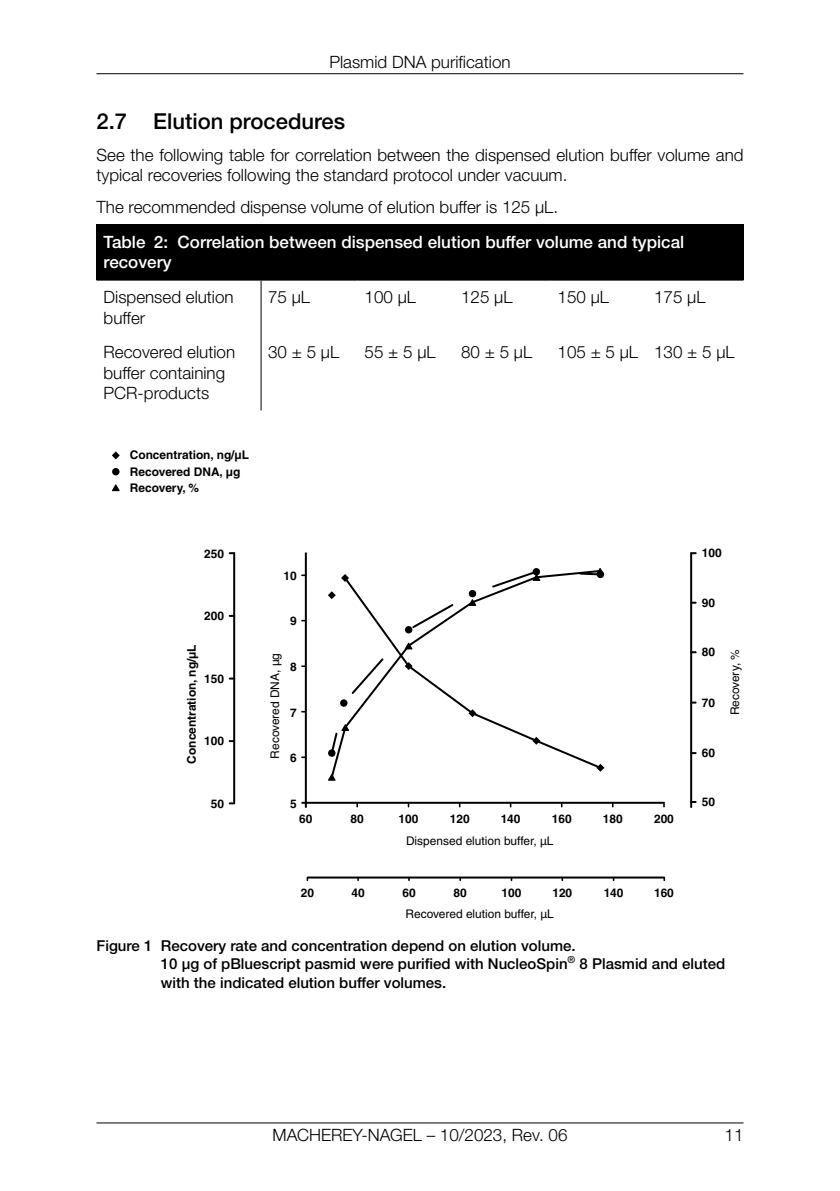
<style>
.page{position:relative;width:840px;height:1191px;background:#fff}
.page>*{position:absolute;margin:0;border:0;box-sizing:border-box;transform-origin:0 0}
.t1{font:500 22px "Helvetica Neue LTW1 G";color:#000}
.t2{font:300 17px/20.4px "Helvetica Neue LTW1 G";color:#000}
.t3{font:500 17px/20.4px "Helvetica Neue LTW1 G";color:#fff}
.t4{font:500 15px/18px "Helvetica Neue LTW1 G";color:#000}
.t5{font:700 12px/16.2px "Helvetica LT Pro";color:#000}
.t6{font:12px "Helvetica LT Pro";color:#000}
</style>
<div class="page">
<hr style="left:96px;top:1122px;width:647px;height:1px;background:#000">
<hr style="left:96px;top:73px;width:647px;height:1px;background:#000">
<div style="left:96px;top:224px;width:647px;height:56px;background:#000"></div>
<hr style="left:96px;top:279px;width:165px;height:2px;background:#000">
<hr style="left:261px;top:279px;width:96px;height:2px;background:#000">
<hr style="left:357px;top:279px;width:97px;height:2px;background:#000">
<hr style="left:454px;top:279px;width:96px;height:2px;background:#000">
<hr style="left:550px;top:279px;width:96px;height:2px;background:#000">
<hr style="left:646px;top:279px;width:97px;height:2px;background:#000">
<hr style="left:260px;top:281px;width:1px;height:54px;background:#000">
<hr style="left:260px;top:335px;width:1px;height:75px;background:#000">
<div style="left:112px;top:468px;width:7px;height:7px;background:#000;border-radius:50%"></div>
<svg style="left:112px;top:451px;width:8px;height:8px"></svg>
<svg style="left:112px;top:484px;width:8px;height:7px"></svg>
<svg style="left:599px;top:568px;width:5px;height:10px"></svg>
<svg style="left:329px;top:569px;width:273px;height:210px"></svg>
<hr style="left:233px;top:553px;width:2px;height:249px;background:#000">
<hr style="left:305px;top:553px;width:2px;height:254px;background:#000">
<hr style="left:689px;top:553px;width:2px;height:254px;background:#000">
<hr style="left:302px;top:801px;width:361px;height:2px;background:#000">
<hr style="left:308px;top:876px;width:355px;height:2px;background:#000">
<p class="t2" style="left:329px;top:51px;width:183px">Plasmid DNA purification</p>
<p class="t1" style="left:96px;top:108px;width:250px">2.7 Elution procedures</p>
<p class="t2" style="left:96px;top:145px;width:648px">See the following table for correlation between the dispensed elution buffer volume and typical recoveries following the standard protocol under vacuum.</p>
<p class="t2" style="left:96px;top:197px;width:463px">The recommended dispense volume of elution buffer is 125 µL.</p>
<p class="t3" style="left:103px;top:232px;width:582px">Table 2: Correlation between dispensed elution buffer volume and typical recovery</p>
<p class="t2" style="left:103px;top:287px;width:132px">Dispensed elution buffer</p>
<p class="t2" style="left:268px;top:287px;width:43px">75 µL</p>
<p class="t2" style="left:364px;top:287px;width:53px">100 µL</p>
<p class="t2" style="left:461px;top:287px;width:53px">125 µL</p>
<p class="t2" style="left:557px;top:287px;width:53px">150 µL</p>
<p class="t2" style="left:653px;top:287px;width:53px">175 µL</p>
<p class="t2" style="left:103px;top:342px;width:133px">Recovered elution buffer containing<br>PCR-products</p>
<p class="t2" style="left:268px;top:342px;width:72px">30±5µL</p>
<p class="t2" style="left:364px;top:342px;width:72px">55±5µL</p>
<p class="t2" style="left:461px;top:342px;width:72px">80±5µL</p>
<p class="t2" style="left:557px;top:342px;width:178px">105±5µL 130±5µL</p>
<p class="t5" style="left:130px;top:447px;width:121px">Concentration, ng/µL<br>Recovered DNA, µg<br>Recovery, %</p>
<p class="t5" style="left:204px;top:545px;width:21px">250</p>
<p class="t5" style="left:701px;top:545px;width:21px">100</p>
<p class="t5" style="left:283px;top:568px;width:15px">10</p>
<p class="t5" style="left:290px;top:613px;width:8px">9</p>
<p class="t5" style="left:290px;top:658px;width:8px">8</p>
<p class="t5" style="left:290px;top:704px;width:8px">7</p>
<p class="t5" style="left:290px;top:749px;width:8px">6</p>
<p class="t5" style="left:290px;top:795px;width:8px">5</p>
<p class="t5" style="left:701px;top:594px;width:15px">90</p>
<p class="t5" style="left:204px;top:608px;width:21px">200</p>
<p class="t5" style="left:183px;top:763px;width:121px;rotate:-90deg">Concentration, ng/µL</p>
<p class="t6" style="left:727px;top:715px;width:68px;rotate:-90deg">Recovery, %</p>
<p class="t5" style="left:701px;top:644px;width:15px">80</p>
<p class="t6" style="left:268px;top:758px;width:107px;rotate:-90deg">Recovered DNA, µg</p>
<p class="t5" style="left:204px;top:670px;width:21px">150</p>
<p class="t5" style="left:701px;top:694px;width:15px">70</p>
<p class="t5" style="left:204px;top:732px;width:21px">100</p>
<p class="t5" style="left:701px;top:745px;width:15px">60</p>
<p class="t5" style="left:701px;top:793px;width:15px">50</p>
<p class="t5" style="left:211px;top:795px;width:15px">50</p>
<p class="t5" style="left:299px;top:811px;width:15px">60</p>
<p class="t5" style="left:350px;top:811px;width:15px">80</p>
<p class="t5" style="left:398px;top:811px;width:21px">100</p>
<p class="t5" style="left:449px;top:811px;width:21px">120</p>
<p class="t5" style="left:500px;top:811px;width:21px">140</p>
<p class="t5" style="left:551px;top:811px;width:21px">160</p>
<p class="t5" style="left:602px;top:811px;width:21px">180</p>
<p class="t5" style="left:653px;top:811px;width:21px">200</p>
<p class="t6" style="left:406px;top:833px;width:149px">Dispensed elution buffer, µL</p>
<p class="t5" style="left:300px;top:884px;width:15px">20</p>
<p class="t5" style="left:351px;top:884px;width:15px">40</p>
<p class="t5" style="left:402px;top:884px;width:15px">60</p>
<p class="t5" style="left:453px;top:884px;width:15px">80</p>
<p class="t5" style="left:501px;top:884px;width:21px">100</p>
<p class="t5" style="left:552px;top:884px;width:21px">120</p>
<p class="t5" style="left:603px;top:884px;width:21px">140</p>
<p class="t5" style="left:653px;top:884px;width:21px">160</p>
<p class="t6" style="left:405px;top:906px;width:150px">Recovered elution buffer, µL</p>
<p class="t4" style="left:161px;top:937px;width:565px;text-indent:-64px">Figure 1 Recovery rate and concentration depend on elution volume.<br>10 µg of pBluescript pasmid were purified with NucleoSpin<sup>®</sup> 8 Plasmid and eluted with the indicated elution buffer volumes.</p>
<p class="t2" style="left:272px;top:1124px;width:296px">MACHEREY-NAGEL – 10/2023, Rev. 06</p>
<p class="t2" style="left:724px;top:1124px;width:20px">11</p>
</div>
